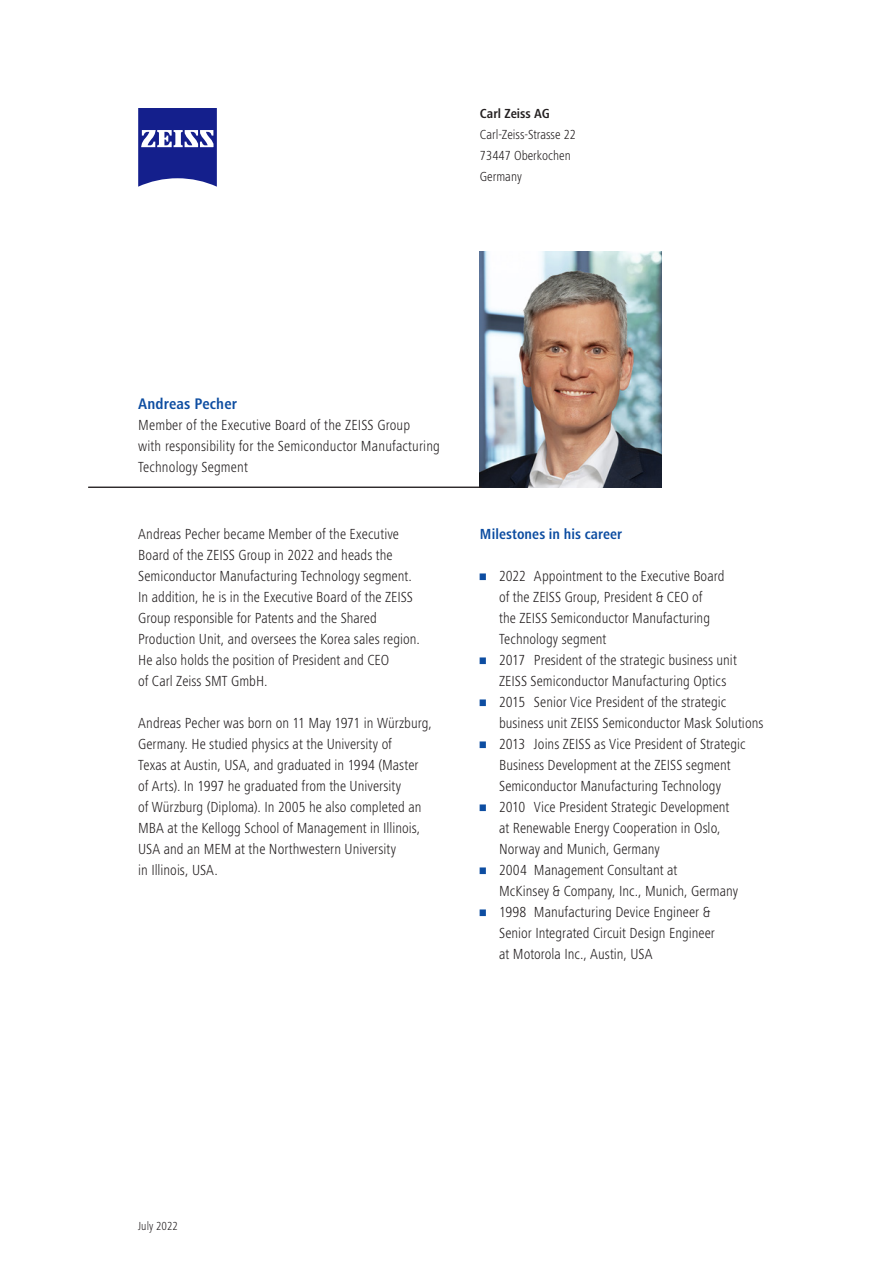
<style>
.page{position:relative;width:893px;height:1263px;background:#fff}
.page>*{position:absolute;margin:0;border:0;box-sizing:border-box;transform-origin:0 0}
.t1{font:700 condensed 15.75px "ZEISS Frutiger Next W1 G";letter-spacing:.01em;color:#0d4da1}
.t2{font:300 condensed 15px/21px "ZEISS Frutiger Next W1 G";color:#231f20}
.t3{font:700 condensed 15px "ZEISS Frutiger Next W1 G";letter-spacing:.005em;color:#0d4da1}
.t4{font:300 condensed 13.5px/21px "ZEISS Frutiger Next W1 G";color:#231f20}
.t5{font:700 condensed 13.5px "ZEISS Frutiger Next W1 G";color:#231f20}
.t6{font:300 condensed 12px "ZEISS Frutiger Next W1 G";color:#231f20}
.s1{color:#0d4da1}
</style>
<div class="page">
<svg style="left:138px;top:108px;width:79px;height:79px"></svg>
<img style="left:480px;top:252px;width:182px;height:235px">
<hr style="left:88px;top:487px;width:394px;height:1px;background:#231f20">
<p class="t5" style="left:480px;top:104px;width:71px">Carl Zeiss AG</p>
<p class="t4" style="left:480px;top:123px;width:98px">Carl-Zeiss-Strasse 22<br>73447 Oberkochen<br>Germany</p>
<p class="t1" style="left:138px;top:393px;width:100px">Andreas Pecher</p>
<p class="t2" style="left:138px;top:414px;width:303px">Member of the Executive Board of the ZEISS Group<br>with responsibility for the Semiconductor Manufacturing<br>Technology Segment</p>
<p class="t2" style="left:138px;top:522px;width:283px">Andreas Pecher became Member of the Executive Board of the ZEISS Group in 2022 and heads the Semiconductor Manufacturing Technology segment.<br>In addition, he is in the Executive Board of the ZEISS Group responsible for Patents and the Shared Production Unit, and oversees the Korea sales region.<br>He also holds the position of President and CEO<br>of Carl Zeiss SMT GmbH.</p>
<p class="t2" style="left:138px;top:711px;width:295px">Andreas Pecher was born on 11 May 1971 in Würzburg, Germany. He studied physics at the University of<br>Texas at Austin, USA, and graduated in 1994 (Master of Arts). In 1997 he graduated from the University<br>of Würzburg (Diploma). In 2005 he also completed an MBA at the Kellogg School of Management in Illinois, USA and an MEM at the Northwestern University<br>in Illinois, USA.</p>
<p class="t3" style="left:480px;top:523px;width:144px">Milestones in his career</p>
<p class="t2" style="left:499px;top:564px;width:227px;text-indent:-19px"><span class="s1">•</span> 2022 Appointment to the Executive Board of the ZEISS Group, President &amp; CEO of<br>the ZEISS Semiconductor Manufacturing Technology segment</p>
<p class="t2" style="left:480px;top:648px;width:258px;text-align:center"><span class="s1">•</span> 2017 President of the strategic business unit<br>ZEISS Semiconductor Manufacturing Optics</p>
<p class="t2" style="left:499px;top:690px;width:266px;text-indent:-19px"><span class="s1">•</span> 2015 Senior Vice President of the strategic business unit ZEISS Semiconductor Mask Solutions</p>
<p class="t2" style="left:480px;top:732px;width:267px;text-align:center"><span class="s1">•</span> 2013 Joins ZEISS as Vice President of Strategic<br>Business Development at the ZEISS segment<br>Semiconductor Manufacturing Technology</p>
<p class="t2" style="left:499px;top:795px;width:232px;text-indent:-19px"><span class="s1">•</span> 2010 Vice President Strategic Development at Renewable Energy Cooperation in Oslo,<br>Norway and Munich, Germany</p>
<p class="t2" style="left:499px;top:858px;width:240px;text-indent:-19px"><span class="s1">•</span> 2004 Management Consultant at<br>McKinsey &amp; Company, Inc., Munich, Germany</p>
<p class="t2" style="left:499px;top:900px;width:217px;text-indent:-19px"><span class="s1">•</span> 1998 Manufacturing Device Engineer &amp;<br>Senior Integrated Circuit Design Engineer at Motorola Inc., Austin, USA</p>
<p class="t6" style="left:138px;top:1217px;width:41px">July 2022</p>
</div>
